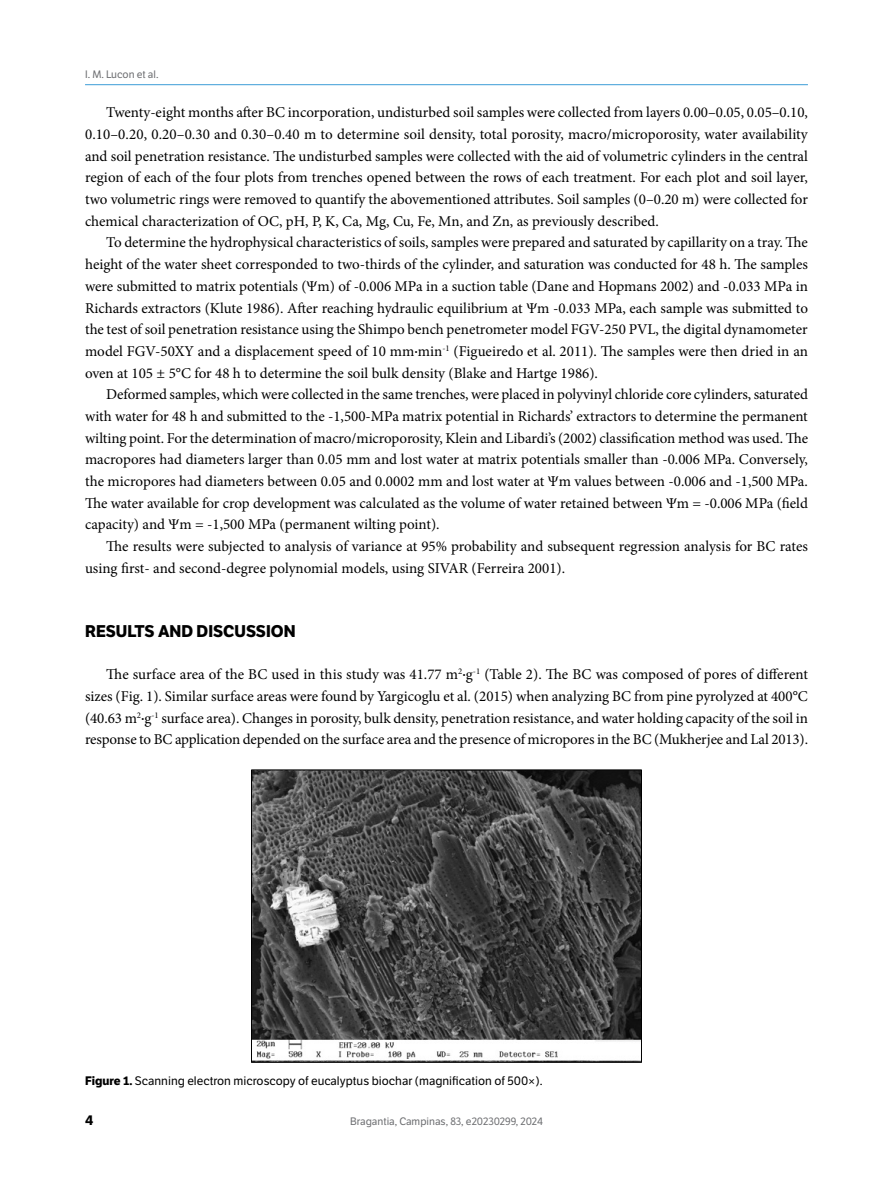
<style>
.page{position:relative;width:893px;height:1191px;background:#fff}
.page>*{position:absolute;margin:0;border:0;box-sizing:border-box;transform-origin:0 0}
.t1{font:700 16.5px "LFT Etica";color:#000}
.t2{font:15px/21.8px "Minion Pro";letter-spacing:-.005em;color:#000;text-align:justify}
.t3{font:700 13.5px "LFT Etica";color:#000}
.t4{font:12px "LFT Etica";color:#000}
.t5{font:10.5px "LFT Etica";color:#6d6e71}
.s1{font-weight:700}
</style>
<div class="page">
<hr style="left:85px;top:84px;width:723px;height:1px;background:#3c9cd7">
<img style="left:253px;top:771px;width:387px;height:288px">
<div style="left:251px;top:769px;width:391px;height:293px;border:1px solid #000"></div>
<p class="t5" style="left:85px;top:68px;width:75px">I. M. Lucon et al.</p>
<p class="t2" style="left:85px;top:102px;width:724px;text-indent:21px">Twenty-eight months after BC incorporation, undisturbed soil samples were collected from layers 0.00–0.05, 0.05–0.10, 0.10–0.20, 0.20–0.30 and 0.30–0.40 m to determine soil density, total porosity, macro/microporosity, water availability and soil penetration resistance. The undisturbed samples were collected with the aid of volumetric cylinders in the central region of each of the four plots from trenches opened between the rows of each treatment. For each plot and soil layer, two volumetric rings were removed to quantify the abovementioned attributes. Soil samples (0–0.20 m) were collected for chemical characterization of OC, pH, P, K, Ca, Mg, Cu, Fe, Mn, and Zn, as previously described.</p>
<p class="t2" style="left:85px;top:232px;width:724px;text-indent:21px">To determine the hydrophysical characteristics of soils, samples were prepared and saturated by capillarity on a tray. The height of the water sheet corresponded to two-thirds of the cylinder, and saturation was conducted for 48 h. The samples were submitted to matrix potentials (Ψm) of -0.006 MPa in a suction table (Dane and Hopmans 2002) and -0.033 MPa in Richards extractors (Klute 1986). After reaching hydraulic equilibrium at Ψm -0.033 MPa, each sample was submitted to the test of soil penetration resistance using the Shimpo bench penetrometer model FGV-250 PVL, the digital dynamometer model FGV-50XY and a displacement speed of 10 mm·min<sup>-1</sup> (Figueiredo et al. 2011). The samples were then dried in an oven at 105 ± 5°C for 48 h to determine the soil bulk density (Blake and Hartge 1986).</p>
<p class="t2" style="left:85px;top:384px;width:724px;text-indent:21px">Deformed samples, which were collected in the same trenches, were placed in polyvinyl chloride core cylinders, saturated with water for 48 h and submitted to the -1,500-MPa matrix potential in Richards’ extractors to determine the permanent wilting point. For the determination of macro/microporosity, Klein and Libardi’s (2002) classification method was used. The macropores had diameters larger than 0.05 mm and lost water at matrix potentials smaller than -0.006 MPa. Conversely, the micropores had diameters between 0.05 and 0.0002 mm and lost water at Ψm values between -0.006 and -1,500 MPa.<br>The water available for crop development was calculated as the volume of water retained between Ψm = -0.006 MPa (field capacity) and Ψm = -1,500 MPa (permanent wilting point).</p>
<p class="t2" style="left:85px;top:535px;width:724px;text-indent:21px">The results were subjected to analysis of variance at 95% probability and subsequent regression analysis for BC rates using first- and second-degree polynomial models, using SIVAR (Ferreira 2001).</p>
<p class="t1" style="left:85px;top:620px;width:212px">RESULTS AND DISCUSSION</p>
<p class="t2" style="left:85px;top:663px;width:725px;text-indent:21px">The surface area of the BC used in this study was 41.77 m<sup>2</sup>·g<sup>-1</sup> (Table 2). The BC was composed of pores of different sizes (Fig. 1). Similar surface areas were found by Yargicoglu et al. (2015) when analyzing BC from pine pyrolyzed at 400°C (40.63 m<sup>2</sup>·g<sup>-1</sup> surface area). Changes in porosity, bulk density, penetration resistance, and water holding capacity of the soil in response to BC application depended on the surface area and the presence of micropores in the BC (Mukherjee and Lal 2013).</p>
<p class="t4" style="left:85px;top:1073px;width:459px"><span class="s1">Figure 1.</span> Scanning electron microscopy of eucalyptus biochar (magnification of 500×).</p>
<p class="t3" style="left:85px;top:1112px;width:10px">4</p>
<p class="t5" style="left:350px;top:1115px;width:194px">Bragantia, Campinas, 83, e20230299, 2024</p>
</div>
